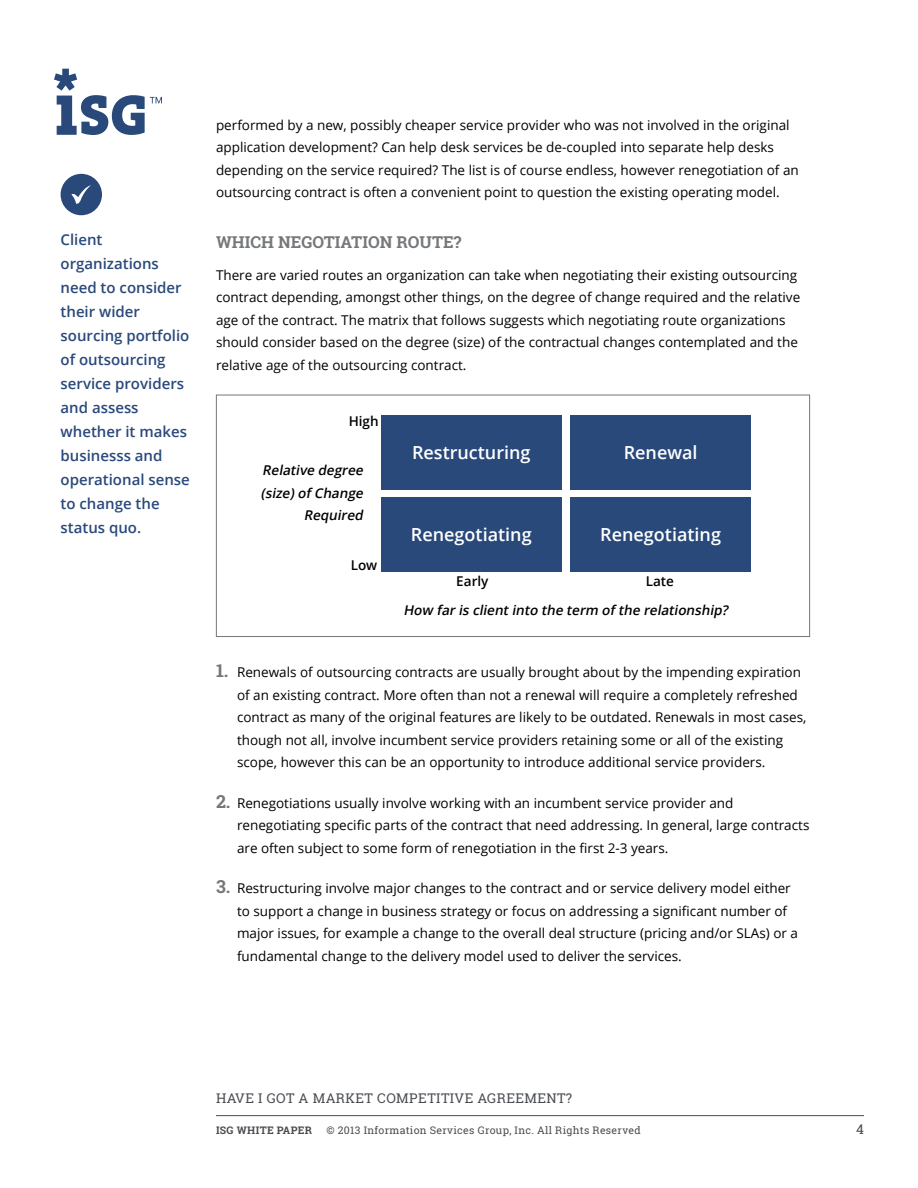
<style>
.page{position:relative;width:918px;height:1188px;background:#fff}
.page>*{position:absolute;margin:0;border:0;box-sizing:border-box;transform-origin:0 0}
.t1{font:600 18px "Open Sans";color:#fff}
.t2{font:700 16.5px "Roboto Slab";color:#75787b}
.t3{font:600 15px/24px "Open Sans";color:#29497b}
.t4{font:13.5px/22.5px "Open Sans";color:#000}
.t5{font:italic 600 13.5px/22.5px "Open Sans";color:#000;text-align:right}
.t6{font:13.5px "Roboto Slab";letter-spacing:.03em;color:#494c50}
.t7{font:600 13.5px "Open Sans";color:#000}
.t8{font:10.5px "Roboto Slab";letter-spacing:.03em;color:#494c50}
.t9{font:700 10.5px "Roboto Slab";letter-spacing:.03em;color:#494c50}
.s1{font-family:"Roboto Slab";font-weight:700;font-size:18px;color:#777779}
</style>
<div class="page">
<hr style="left:216px;top:1115px;width:648px;height:1px;background:#494c50">
<svg style="left:54px;top:69px;width:108px;height:66px"></svg>
<div style="left:216px;top:395px;width:594px;height:242px;border:1px solid #777779"></div>
<div style="left:381px;top:416px;width:180px;height:74px;background:#29497b"></div>
<div style="left:571px;top:416px;width:180px;height:74px;background:#29497b"></div>
<div style="left:381px;top:498px;width:180px;height:74px;background:#29497b"></div>
<div style="left:571px;top:498px;width:180px;height:74px;background:#29497b"></div>
<div style="left:61px;top:174px;width:41px;height:41px;background:#29497b;border-radius:50%"></div>
<svg style="left:71px;top:185px;width:20px;height:19px"></svg>
<p class="t3" style="left:61px;top:227px;width:131px">Client organizations need to consider their wider sourcing portfolio of outsourcing service providers and assess whether it makes businesss and operational sense to change the status quo.</p>
<p class="t4" style="left:216px;top:113px;width:584px">performed by a new, possibly cheaper service provider who was not involved in the original application development? Can help desk services be de-coupled into separate help desks depending on the service required? The list is of course endless, however renegotiation of an outsourcing contract is often a convenient point to question the existing operating model.</p>
<p class="t2" style="left:216px;top:231px;width:247px">WHICH NEGOTIATION ROUTE?</p>
<p class="t4" style="left:216px;top:263px;width:586px">There are varied routes an organization can take when negotiating their existing outsourcing contract depending, amongst other things, on the degree of change required and the relative age of the contract. The matrix that follows suggests which negotiating route organizations should consider based on the degree (size) of the contractual changes contemplated and the relative age of the outsourcing contract.</p>
<p class="t7" style="left:349px;top:412px;width:31px">High</p>
<p class="t5" style="left:261px;top:459px;width:107px">Relative degree (size)of Change<br>Required</p>
<p class="t7" style="left:351px;top:556px;width:28px">Low</p>
<h1 class="t1" style="left:412px;top:441px;width:120px">Restructuring</h1>
<h1 class="t1" style="left:411px;top:523px;width:122px">Renegotiating</h1>
<h1 class="t1" style="left:624px;top:441px;width:75px">Renewal</h1>
<h1 class="t1" style="left:600px;top:523px;width:122px">Renegotiating</h1>
<p class="t7" style="left:456px;top:572px;width:34px">Early</p>
<p class="t7" style="left:646px;top:572px;width:30px">Late</p>
<p class="t5" style="left:404px;top:598px;width:329px">How faris clientinto the term of the relationship?</p>
<p class="t4" style="left:237px;top:661px;width:571px;text-indent:-21px"><span class="s1">1.</span> Renewals of outsourcing contracts are usually brought about by the impending expiration of an existing contract. More often than not a renewal will require a completely refreshed contract as many of the original features are likely to be outdated. Renewals in most cases, though not all, involve incumbent service providers retaining some or all of the existing scope, however this can be an opportunity to introduce additional service providers.</p>
<p class="t4" style="left:237px;top:791px;width:574px;text-indent:-21px"><span class="s1">2.</span> Renegotiations usually involve working with an incumbent service provider and renegotiating specific parts of the contract that need addressing. In general, large contracts are often subject to some form of renegotiation in the first 2-3 years.</p>
<p class="t4" style="left:237px;top:877px;width:563px;text-indent:-21px"><span class="s1">3.</span> Restructuring involve major changes to the contract and or service delivery model either to support a change in business strategy or focus on addressing a significant number of major issues, for example a change to the overall deal structure (pricing and/or SLAs) or a fundamental change to the delivery model used to deliver the services.</p>
<p class="t6" style="left:216px;top:1088px;width:358px">HAVE I GOT A MARKET COMPETITIVE AGREEMENT?</p>
<p class="t9" style="left:216px;top:1123px;width:98px">ISG WHITE PAPER</p>
<p class="t8" style="left:326px;top:1123px;width:316px">© 2013 Information Services Group, Inc. All Rights Reserved</p>
<p class="t6" style="left:856px;top:1120px;width:9px">4</p>
</div>
